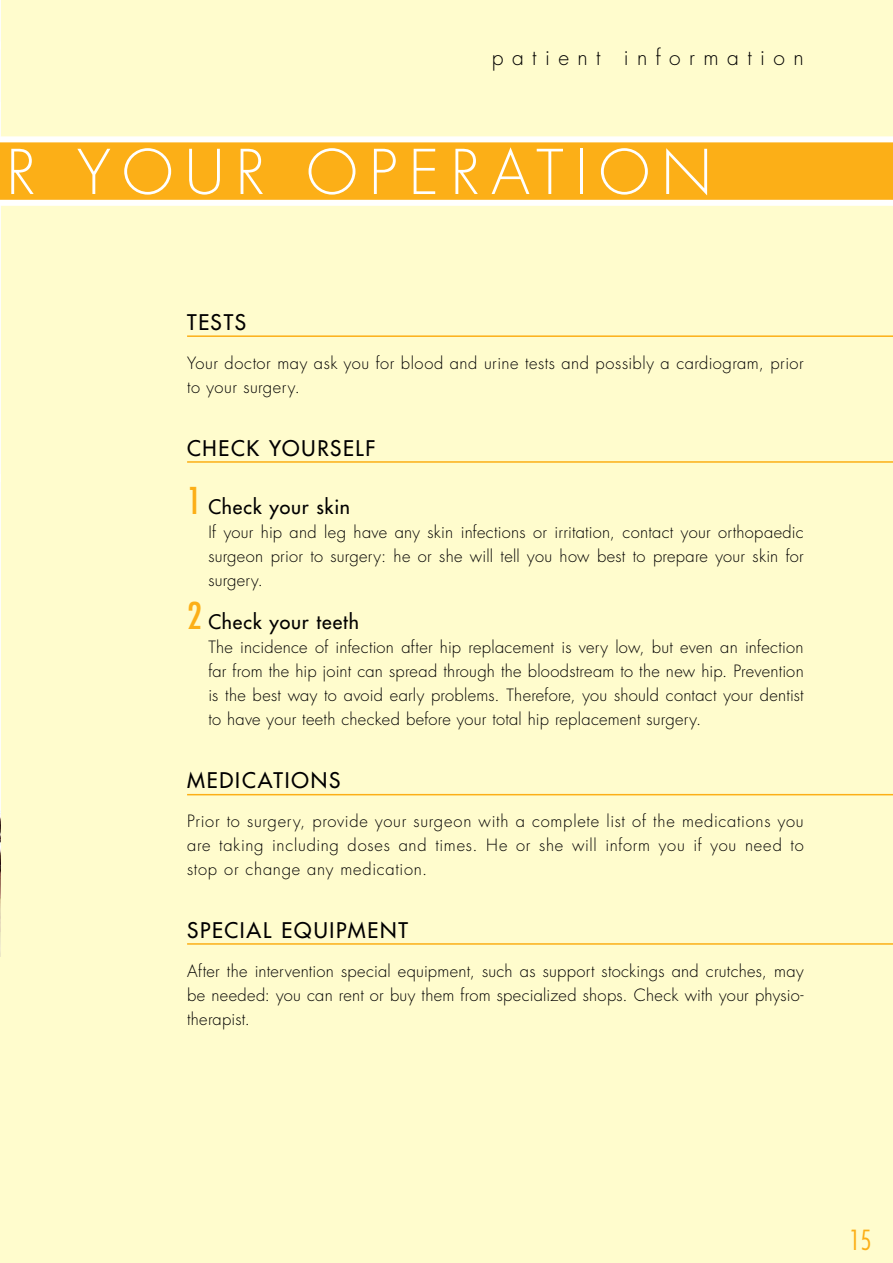
<style>
.page{position:relative;width:893px;height:1263px;background:#fffccd}
.page>*{position:absolute;margin:0;border:0;box-sizing:border-box;transform-origin:0 0}
.t1{font:300 60px "Futura Std";color:#fff}
.t2{font:300 condensed 27px "Futura Std";color:#fcaf17}
.t3{font:500 21px "Futura Std";letter-spacing:.085em;color:#000}
.t4{font:300 21px "Futura Std";letter-spacing:.4em;color:#000}
.t5{font:500 19.5px "Futura Std";letter-spacing:.045em;color:#000}
.t6{font:300 16.5px/24px "Futura Std";letter-spacing:.02em;color:#000;text-align:justify}
.s1{font-weight:400;font-stretch:condensed;font-size:36px;color:#fcaf17}
</style>
<div class="page">
<img style="left:0;top:0;width:1px;height:957px">
<svg style="left:0;top:133px;width:893px;height:76px"></svg>
<hr style="left:187px;top:943px;width:706px;height:2px;background:#fcaf17">
<hr style="left:187px;top:794px;width:706px;height:1px;background:#fcaf17">
<hr style="left:187px;top:461px;width:706px;height:2px;background:#fcaf17">
<hr style="left:187px;top:335px;width:706px;height:2px;background:#fcaf17">
<p class="t4" style="left:492px;top:44px;width:313px">patient information</p>
<h1 class="t1" style="left:-94px;top:136px;width:18px">r</h1>
<h1 class="t1" style="left:77px;top:136px;width:48px">your</h1>
<h1 class="t1" style="left:306px;top:136px;width:46px">operation</h1>
<p class="t3" style="left:187px;top:309px;width:61px">TESTS</p>
<p class="t6" style="left:187px;top:351px;width:618px">Your doctor may ask you for blood and urine tests and possibly a cardiogram, prior to your surgery.</p>
<p class="t3" style="left:187px;top:435px;width:98px">Check yourse</p>
<p class="t3" style="left:356px;top:435px;width:17px">lf</p>
<p class="t5" style="left:187px;top:494px;width:165px"><span class="s1">1</span> Check your skin</p>
<p class="t6" style="left:208px;top:520px;width:597px">If your hip and leg have any skin infections or irritation, contact your orthopaedic surgeon prior to surgery: he or she will tell you how best to prepare your skin for surgery.</p>
<p class="t5" style="left:187px;top:610px;width:173px"><span class="s1">2</span> Check your teeth</p>
<p class="t6" style="left:208px;top:635px;width:597px">The incidence of infection after hip replacement is very low, but even an infection far from the hip joint can spread through the bloodstream to the new hip. Prevention is the best way to avoid early problems. Therefore, you should contact your dentist to have your teeth checked before your total hip replacement surgery.</p>
<p class="t3" style="left:187px;top:767px;width:34px">Medications</p>
<p class="t6" style="left:187px;top:809px;width:618px">Prior to surgery, provide your surgeon with a complete list of the medications you are taking including doses and times. He or she will inform you if you need to stop or change any medication.</p>
<p class="t3" style="left:187px;top:917px;width:222px">SPECIAL EQUIPMENT</p>
<p class="t6" style="left:187px;top:959px;width:618px">After the intervention special equipment, such as support stockings and crutches, may be needed: you can rent or buy them from specialized shops. Check with your physio&shy;therapist.</p>
<h2 class="t2" style="left:849px;top:1224px;width:24px">15</h2>
</div>
